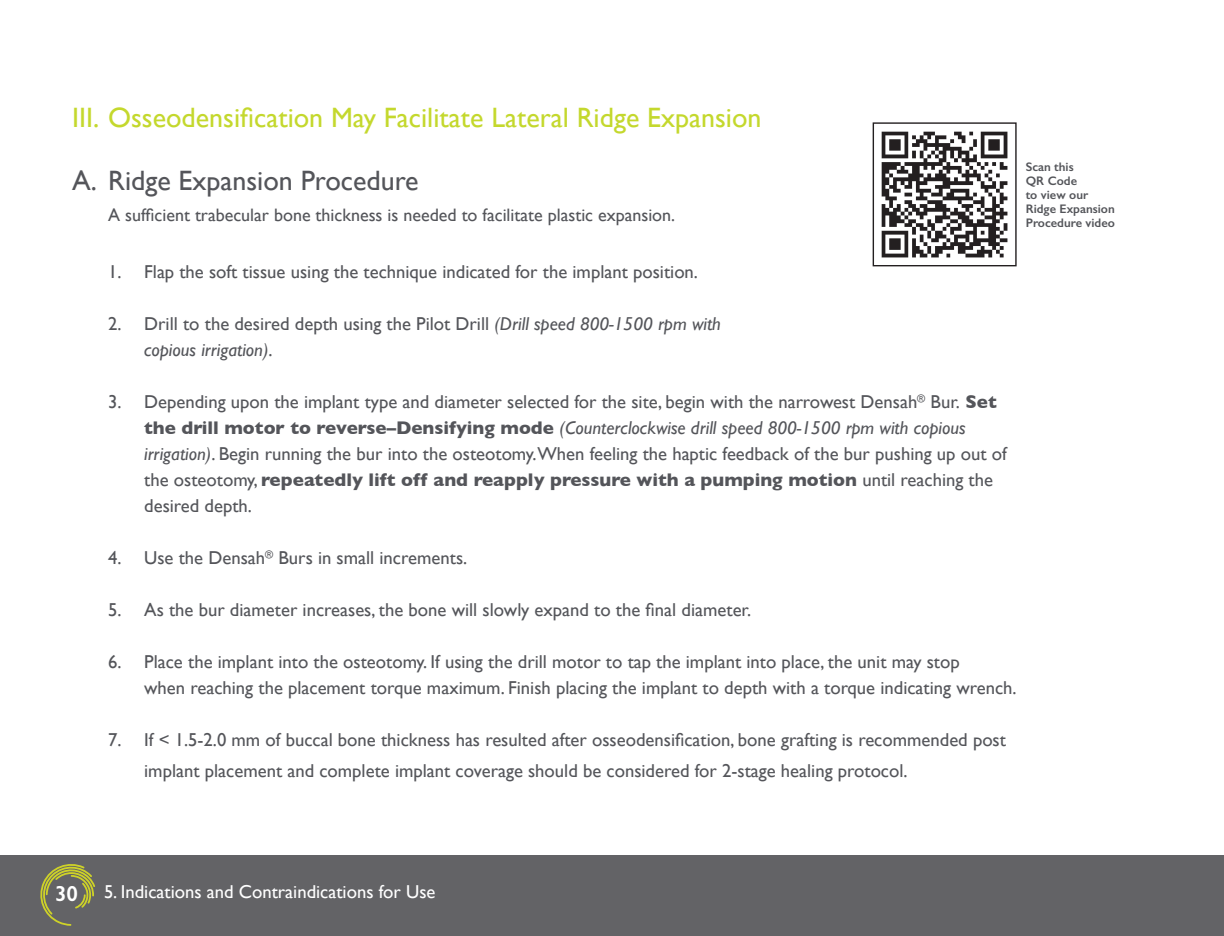
<style>
.page{position:relative;width:1224px;height:936px;background:#fff}
.page>*{position:absolute;margin:0;border:0;box-sizing:border-box;transform-origin:0 0}
.t1{font:28px "Gill Sans";color:#c4d82d}
.t2{font:28px "Gill Sans";color:#54555a}
.t3{font:600 21.8px "Gill Sans";color:#fff}
.t4{font:18.6px/26px "Gill Sans";color:#54555a}
.t5{font:italic 18.6px/26px "Gill Sans";color:#54555a}
.t6{font:18.6px "Gill Sans";color:#fff}
.t7{font:18px "Gill Sans";color:#54555a}
.t8{font:600 12.4px/14px "Gill Sans";color:#54555a}
.s1{font-style:normal}
.s2{font-weight:700}
.s3{font-style:italic}
</style>
<div class="page">
<div style="left:0;top:855px;width:1224px;height:81px;background:#636366"></div>
<svg style="left:40px;top:864px;width:55px;height:62px"></svg>
<img style="left:881px;top:131px;width:127px;height:127px">
<div style="left:873px;top:122px;width:144px;height:144px;border:1px solid #231f20"></div>
<h1 class="t1" style="left:72px;top:102px;width:691px">III. Osseodensification May Facilitate Lateral Ridge Expansion</h1>
<h1 class="t2" style="left:72px;top:164px;width:348px">A. Ridge Expansion Procedure</h1>
<p class="t7" style="left:108px;top:204px;width:569px">A sufficient trabecular bone thickness is needed to facilitate plastic expansion.</p>
<p class="t8" style="left:1026px;top:159px;width:91px">Scan this<br>QR Code<br>to view our<br>Ridge Expansion<br>Procedure video</p>
<p class="t4" style="left:108px;top:258px;width:591px">1. Flap the soft tissue using the technique indicated for the implant position.</p>
<p class="t5" style="left:144px;top:310px;width:578px;text-indent:-36px"><span class="s1">2. Drill to the desired depth using the Pilot Drill</span> (Drill speed 800-1500 rpm with copious irrigation)<span class="s1">.</span></p>
<p class="t4" style="left:144px;top:388px;width:864px;text-indent:-36px">3. Depending upon the implant type and diameter selected for the site, begin with the narrowest Densah<sup>®</sup> Bur. <span class="s2">Set the drill motor to reverse–Densifying mode</span> <span class="s3">(Counterclockwise drill speed 800-1500 rpm with copious irrigation)</span>. Begin running the bur into the osteotomy.When feeling the haptic feedback of the bur pushing up out of the osteotomy, <span class="s2">repeatedly lift off and reapply pressure with a pumping motion</span> until reaching the desired depth.</p>
<p class="t4" style="left:108px;top:544px;width:361px">4. Use the Densah<sup>®</sup> Burs in small increments.</p>
<p class="t4" style="left:108px;top:596px;width:645px">5. As the bur diameter increases, the bone will slowly expand to the final diameter.</p>
<p class="t4" style="left:144px;top:648px;width:874px;text-indent:-36px">6. Place the implant into the osteotomy. If using the drill motor to tap the implant into place, the unit may stop<br>when reaching the placement torque maximum. Finish placing the implant to depth with a torque indicating wrench.</p>
<p class="t4" style="left:144px;top:724px;width:863px;line-height:31.2px;text-indent:-36px">7. If &lt; 1.5-2.0 mm of buccal bone thickness has resulted after osseodensification, bone grafting is recommended post implant placement and complete implant coverage should be considered for 2-stage healing protocol.</p>
<p class="t3" style="left:55px;top:880px;width:24px">30</p>
<p class="t6" style="left:104px;top:881px;width:333px">5. Indications and Contraindications for Use</p>
</div>
